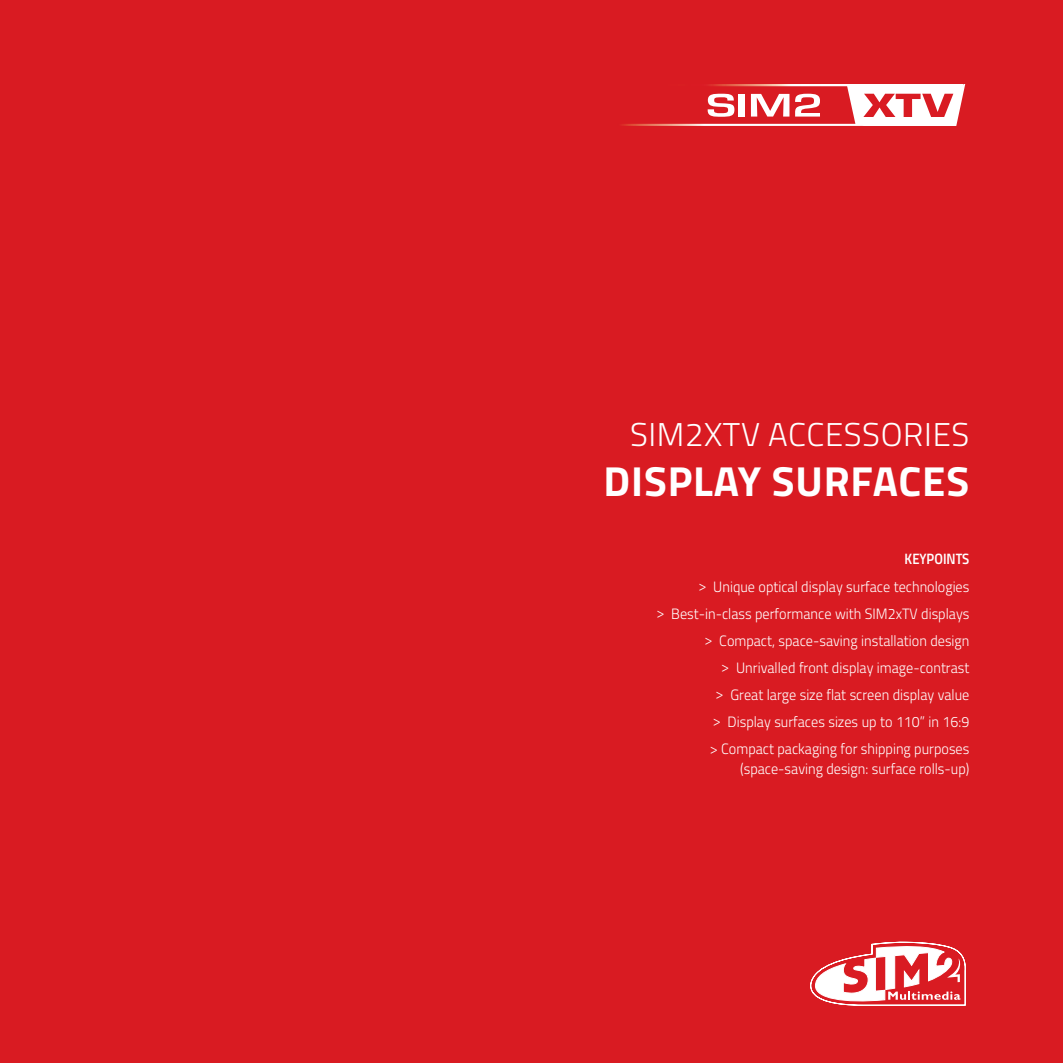
<style>
.page{position:relative;width:1063px;height:1063px;background:#d91b22}
.page>*{position:absolute;margin:0;border:0;box-sizing:border-box;transform-origin:0 0}
.t1{font:700 42px "Titillium";letter-spacing:.02em;color:#fff}
.t2{font:300 33px "Titillium";letter-spacing:.02em;color:#fff}
.t3{font:300 15px/27px "Titillium";color:#fff;text-align:right;scale:.95 1}
.t4{font:15px "Titillium Semibold Upright";color:#fff;scale:.95 1}
</style>
<div class="page">
<svg style="left:810px;top:941px;width:156px;height:65px"></svg>
<svg style="left:621px;top:84px;width:345px;height:42px"></svg>
<h2 class="t2" style="left:630px;top:410px;width:341px">SIM2XTV ACCESSORIES</h2>
<h1 class="t1" style="left:604px;top:450px;width:367px">DISPLAY SURFACES</h1>
<p class="t4" style="left:905px;top:547px;width:70px">KEYPOINTS</p>
<p class="t3" style="left:656px;top:573px;width:331px">&gt; Unique optical display surface technologies<br>&gt; Best-in-class performance with SIM2xTV displays &gt; Compact, space-saving installation design<br>&gt; Unrivalled front display image-contrast<br>&gt; Great large size flat screen display value<br>&gt; Display surfaces sizes up to 110” in 16:9<br>&gt; Compact packaging for shipping purposes</p>
<p class="t3" style="left:740px;top:754px;width:243px">(space-saving design: surface rolls-up)</p>
</div>
